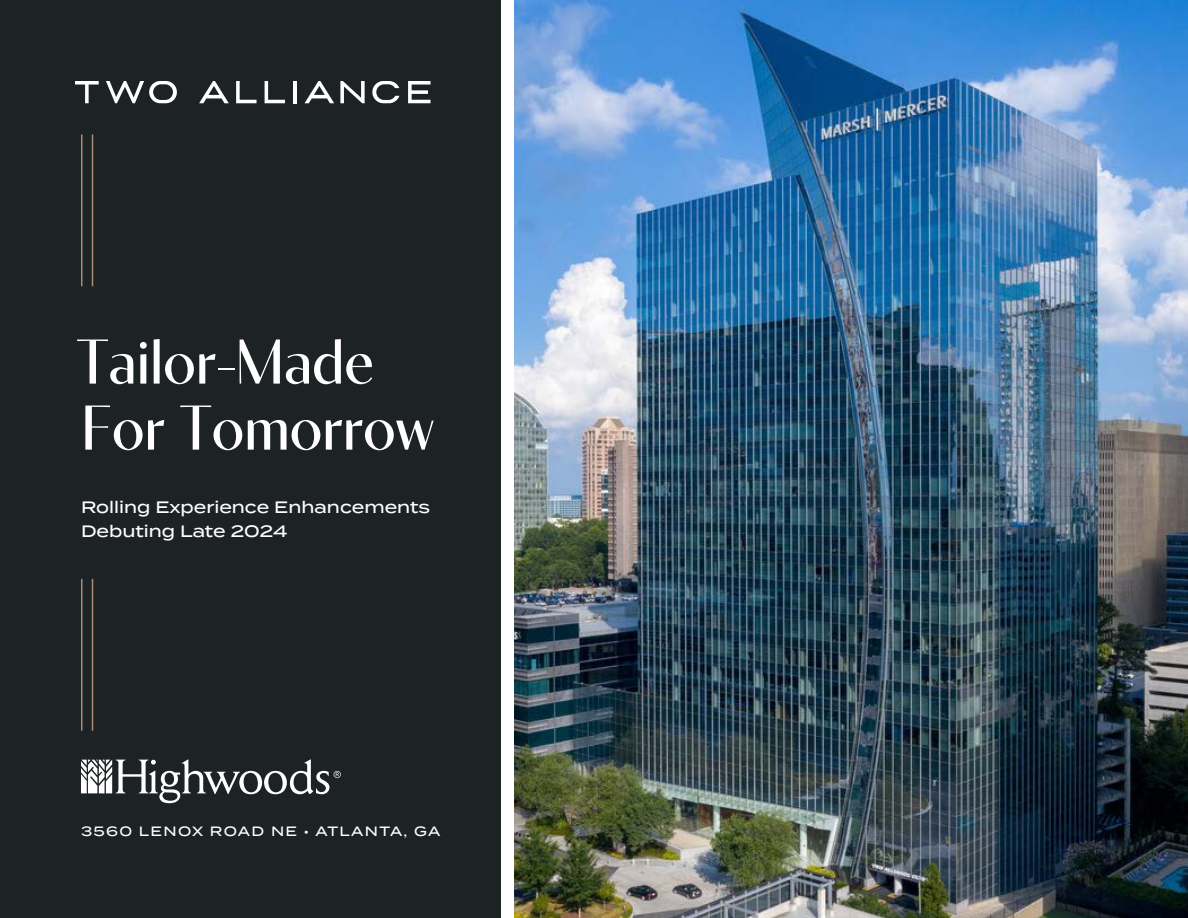
<style>
.page{position:relative;width:1188px;height:918px;background:#fff}
.page>*{position:absolute;margin:0;border:0;box-sizing:border-box;transform-origin:0 0}
.t1{font:500 63px/66px "Contralto";color:#fff}
.t2{font:500 16.5px/24px "Termina";color:#fff}
.t3{font:500 13.5px "Termina";letter-spacing:.1em;color:#fff}
</style>
<div class="page">
<img style="left:514px;top:0;width:674px;height:918px">
<div style="left:0;top:0;width:501px;height:918px;background:#1d2324"></div>
<svg style="left:408px;top:81px;width:22px;height:22px"></svg>
<svg style="left:340px;top:81px;width:25px;height:22px"></svg>
<svg style="left:199px;top:81px;width:30px;height:22px"></svg>
<svg style="left:305px;top:81px;width:29px;height:22px"></svg>
<svg style="left:372px;top:81px;width:27px;height:22px"></svg>
<svg style="left:236px;top:81px;width:21px;height:22px"></svg>
<svg style="left:265px;top:81px;width:20px;height:22px"></svg>
<hr style="left:294px;top:81px;width:3px;height:22px;background:#fff">
<svg style="left:75px;top:81px;width:24px;height:22px"></svg>
<svg style="left:106px;top:81px;width:71px;height:22px"></svg>
<hr style="left:92px;top:134px;width:1px;height:152px;background:#ab8c77">
<hr style="left:81px;top:134px;width:1px;height:152px;background:#ab8c77">
<hr style="left:92px;top:579px;width:1px;height:152px;background:#ab8c77">
<hr style="left:81px;top:579px;width:1px;height:152px;background:#ab8c77">
<svg style="left:81px;top:759px;width:260px;height:44px"></svg>
<h1 class="t1" style="left:77px;top:324px;width:359px">Tailor-Made<br>For Tomorrow</h1>
<p class="t2" style="left:81px;top:495px;width:351px">Rolling Experience Enhancements<br>Debuting Late 2024</p>
<p class="t3" style="left:81px;top:821px;width:361px">3560 LENOX ROAD NE • ATLANTA, GA</p>
</div>
